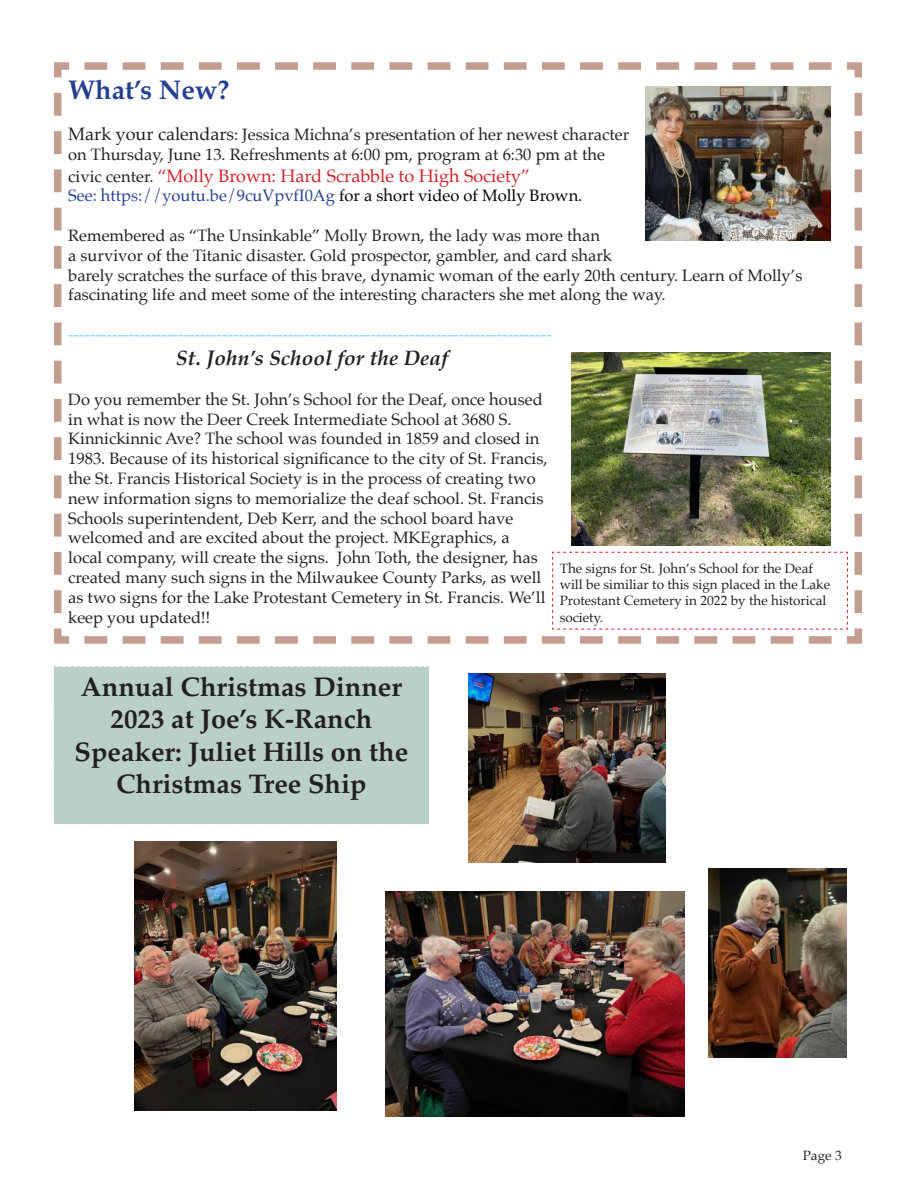
<style>
.page{position:relative;width:918px;height:1188px;background:#fff}
.page>*{position:absolute;margin:0;border:0;box-sizing:border-box;transform-origin:0 0}
.t1{font:700 27px/32.4px "Palatino";color:#231f20;text-align:center}
.t2{font:700 27px "Palatino";color:#25408f}
.t3{font:italic 700 21px "Palatino";color:#231f20}
.t4{font:18px "Palatino";color:#d1232a}
.t5{font:16.5px/19.8px "Palatino";color:#231f20}
.t6{font:16.5px "Palatino";color:#85d6ff}
.t7{font:16.5px "Palatino";color:#25408f}
.t8{font:13.5px/16.2px "Palatino";color:#231f20}
.s1{font-size:18px}
.s2{font-size:16.5px;color:#231f20}
.s3{color:#000}
</style>
<div class="page">
<svg style="left:54px;top:62px;width:808px;height:582px"></svg>
<img style="left:386px;top:891px;width:298px;height:226px">
<img style="left:708px;top:868px;width:139px;height:189px">
<img style="left:468px;top:674px;width:197px;height:189px">
<div style="left:54px;top:666px;width:375px;height:158px;background:#bacfc7"></div>
<img style="left:135px;top:842px;width:201px;height:268px">
<img style="left:645px;top:86px;width:186px;height:155px">
<img style="left:571px;top:353px;width:260px;height:192px">
<svg style="left:552px;top:552px;width:296px;height:78px"></svg>
<p class="t2" style="left:68px;top:67px;width:163px">What’s New?</p>
<p class="t5" style="left:68px;top:125px;width:563px"><span class="s1">Mark your calendars</span>: Jessica Michna’s presentation of her newest character on Thursday, June 13. Refreshments at 6:00 pm, program at 6:30 pm at the</p>
<p class="t4" style="left:68px;top:160px;width:463px"><span class="s2">civic center.</span> “Molly Brown: Hard Scrabble to High Society”</p>
<p class="t7" style="left:68px;top:182px;width:516px">See: https://youtu.be/9cuVpvfI0Ag <span class="s3">for a short video of Molly Brown.</span></p>
<p class="t5" style="left:68px;top:225px;width:736px">Remembered as “The Unsinkable” Molly Brown, the lady was more than<br>a survivor of the Titanic disaster. Gold prospector, gambler, and card shark<br>barely scratches the surface of this brave, dynamic woman of the early 20th century. Learn of Molly’s fascinating life and meet some of the interesting characters she met along the way.</p>
<p class="t6" style="left:68px;top:321px;width:485px">----------------------------------------------------------------------------------------</p>
<p class="t3" style="left:176px;top:341px;width:274px">St. John’s School for the Deaf</p>
<p class="t5" style="left:68px;top:389px;width:481px">Do you remember the St. John’s School for the Deaf, once housed in what is now the Deer Creek Intermediate School at 3680 S.<br>Kinnickinnic Ave? The school was founded in 1859 and closed in 1983. Because of its historical significance to the city of St. Francis, the St. Francis Historical Society is in the process of creating two new information signs to memorialize the deaf school. St. Francis Schools superintendent, Deb Kerr, and the school board have welcomed and are excited about the project. MKEgraphics, a local company, will create the signs. John Toth, the designer, has created many such signs in the Milwaukee County Parks, as well as two signs for the Lake Protestant Cemetery in St. Francis. We’ll keep you updated!!</p>
<p class="t8" style="left:560px;top:560px;width:272px">The signs for St. John’s School for the Deaf will be similiar to this sign placed in the Lake Protestant Cemetery in 2022 by the historical society.</p>
<p class="t1" style="left:81px;top:670px;width:322px">Annual Christmas Dinner<br>2023 at Joe’s K-Ranch</p>
<p class="t1" style="left:75px;top:735px;width:335px">Speaker: Juliet Hills on the<br>Christmas Tree Ship</p>
<p class="t8" style="left:803px;top:1147px;width:41px">Page 3</p>
</div>
